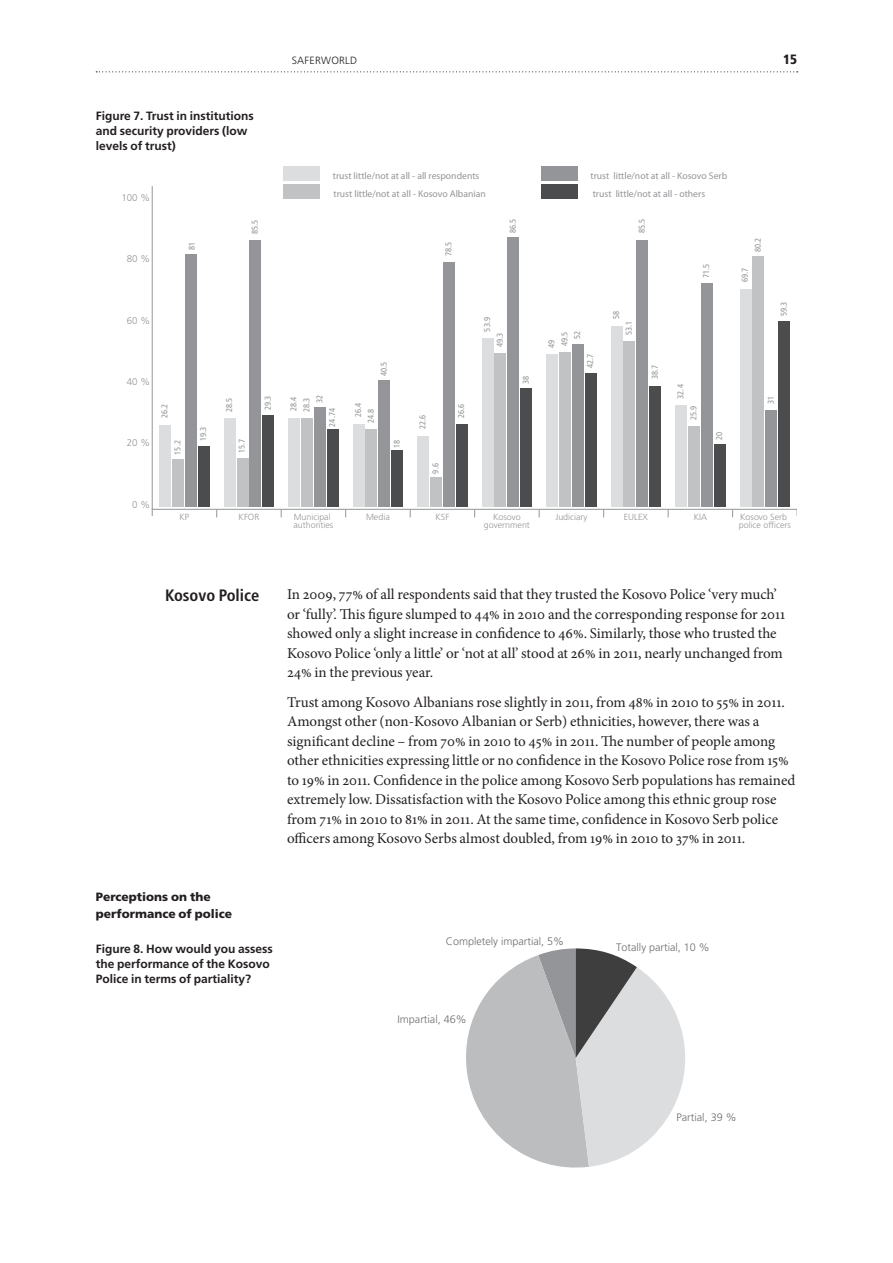
<style>
.page{position:relative;width:893px;height:1263px;background:#fff}
.page>*{position:absolute;margin:0;border:0;box-sizing:border-box;transform-origin:0 0}
.t1{font:700 condensed 16.5px "Frutiger LT Std";color:#231f20}
.t2{font:15px/19.5px "Minion Pro";color:#231f20}
.t3{font:900 condensed 13.5px "Frutiger LT Std";color:#231f20}
.t4{font:700 12px/15px "Frutiger LT Std";color:#231f20}
.t5{font:900 12px/17.2px "Frutiger LT Std";color:#231f20}
.t6{font:300 10.8px "Frutiger LT Std";color:#6c6d70}
.t7{font:300 10.5px "Frutiger LT Std";letter-spacing:.025em;color:#231f20}
.t8{font:9.75px "Myriad Pro";color:#939598}
.t9{font:300 9.75px "Frutiger LT Std";color:#939598}
.t10{font:300 8.85px/8.2px "Frutiger LT Std";color:#939598}
.t11{font:condensed 8.4px "Frutiger LT Std";color:#919396}
</style>
<div class="page">
<svg style="left:96px;top:71px;width:702px;height:1px"></svg>
<hr style="left:152px;top:509px;width:645px;height:1px;background:#939598">
<hr style="left:152px;top:186px;width:1px;height:323px;background:#939598">
<div style="left:283px;top:167px;width:36px;height:14px;background:#dcdddf"></div>
<div style="left:198px;top:446px;width:12px;height:61px;background:#4b4c4d"></div>
<div style="left:262px;top:415px;width:12px;height:92px;background:#4b4c4d"></div>
<div style="left:327px;top:429px;width:12px;height:78px;background:#4b4c4d"></div>
<div style="left:391px;top:450px;width:12px;height:57px;background:#4b4c4d"></div>
<div style="left:456px;top:424px;width:12px;height:83px;background:#4b4c4d"></div>
<div style="left:520px;top:388px;width:12px;height:119px;background:#4b4c4d"></div>
<div style="left:585px;top:373px;width:12px;height:134px;background:#4b4c4d"></div>
<div style="left:649px;top:386px;width:12px;height:121px;background:#4b4c4d"></div>
<div style="left:714px;top:444px;width:11px;height:63px;background:#4b4c4d"></div>
<div style="left:778px;top:322px;width:12px;height:185px;background:#4b4c4d"></div>
<div style="left:283px;top:185px;width:36px;height:14px;background:#c1c2c4"></div>
<div style="left:185px;top:254px;width:12px;height:253px;background:#939598"></div>
<div style="left:250px;top:240px;width:11px;height:267px;background:#939598"></div>
<div style="left:314px;top:407px;width:12px;height:100px;background:#939598"></div>
<div style="left:379px;top:380px;width:11px;height:127px;background:#939598"></div>
<div style="left:443px;top:262px;width:12px;height:245px;background:#939598"></div>
<div style="left:508px;top:237px;width:11px;height:270px;background:#939598"></div>
<div style="left:572px;top:344px;width:12px;height:163px;background:#939598"></div>
<div style="left:636px;top:240px;width:12px;height:267px;background:#939598"></div>
<div style="left:701px;top:283px;width:12px;height:224px;background:#939598"></div>
<div style="left:765px;top:410px;width:12px;height:97px;background:#939598"></div>
<div style="left:541px;top:185px;width:36px;height:14px;background:#4b4c4d"></div>
<div style="left:172px;top:459px;width:12px;height:48px;background:#c1c2c4"></div>
<div style="left:237px;top:458px;width:11px;height:49px;background:#c1c2c4"></div>
<div style="left:301px;top:418px;width:12px;height:89px;background:#c1c2c4"></div>
<div style="left:366px;top:429px;width:11px;height:78px;background:#c1c2c4"></div>
<div style="left:430px;top:477px;width:12px;height:30px;background:#c1c2c4"></div>
<div style="left:495px;top:353px;width:11px;height:154px;background:#c1c2c4"></div>
<div style="left:559px;top:352px;width:12px;height:155px;background:#c1c2c4"></div>
<div style="left:624px;top:341px;width:11px;height:166px;background:#c1c2c4"></div>
<div style="left:688px;top:426px;width:12px;height:81px;background:#c1c2c4"></div>
<div style="left:753px;top:256px;width:11px;height:251px;background:#c1c2c4"></div>
<div style="left:541px;top:167px;width:36px;height:14px;background:#939598"></div>
<div style="left:159px;top:425px;width:12px;height:82px;background:#dcdddf"></div>
<div style="left:224px;top:418px;width:11px;height:89px;background:#dcdddf"></div>
<div style="left:288px;top:418px;width:12px;height:89px;background:#dcdddf"></div>
<div style="left:353px;top:424px;width:11px;height:83px;background:#dcdddf"></div>
<div style="left:417px;top:436px;width:12px;height:71px;background:#dcdddf"></div>
<div style="left:482px;top:338px;width:11px;height:169px;background:#dcdddf"></div>
<div style="left:546px;top:354px;width:12px;height:153px;background:#dcdddf"></div>
<div style="left:611px;top:326px;width:11px;height:181px;background:#dcdddf"></div>
<div style="left:675px;top:405px;width:12px;height:102px;background:#dcdddf"></div>
<div style="left:740px;top:289px;width:11px;height:218px;background:#dcdddf"></div>
<svg style="left:466px;top:948px;width:219px;height:220px"></svg>
<p class="t4" style="left:96px;top:108px;width:160px">Figure 7. Trust in institutions and security providers (low levels of trust)</p>
<p class="t9" style="left:122px;top:192px;width:30px">100 %</p>
<p class="t9" style="left:127px;top:253px;width:25px">80 %</p>
<p class="t9" style="left:127px;top:315px;width:25px">60 %</p>
<p class="t11" style="left:187px;top:250px;width:10px;rotate:-90deg">81</p>
<p class="t11" style="left:250px;top:234px;width:16px;rotate:-90deg">85.5</p>
<p class="t7" style="left:292px;top:54px;width:67px">Saferworld</p>
<p class="t3" style="left:783px;top:51px;width:16px">15</p>
<p class="t8" style="left:333px;top:170px;width:148px">trust little/not at all - all respondents</p>
<p class="t8" style="left:334px;top:188px;width:154px">trust little/not at all - Kosovo Albanian</p>
<p class="t11" style="left:443px;top:256px;width:16px;rotate:-90deg">78.5</p>
<p class="t11" style="left:508px;top:233px;width:16px;rotate:-90deg">86.5</p>
<p class="t8" style="left:591px;top:170px;width:138px">trust little/not at all - Kosovo Serb</p>
<p class="t8" style="left:593px;top:188px;width:114px">trust little/not at all - others</p>
<p class="t11" style="left:637px;top:233px;width:16px;rotate:-90deg">85.5</p>
<p class="t11" style="left:701px;top:278px;width:16px;rotate:-90deg">71.5</p>
<p class="t11" style="left:482px;top:332px;width:16px;rotate:-90deg">53.9</p>
<p class="t11" style="left:572px;top:339px;width:10px;rotate:-90deg">52</p>
<p class="t11" style="left:495px;top:347px;width:16px;rotate:-90deg">49.3</p>
<p class="t11" style="left:560px;top:346px;width:16px;rotate:-90deg">49.5</p>
<p class="t11" style="left:547px;top:348px;width:10px;rotate:-90deg">49</p>
<p class="t11" style="left:611px;top:319px;width:10px;rotate:-90deg">58</p>
<p class="t11" style="left:624px;top:335px;width:16px;rotate:-90deg">53.1</p>
<p class="t11" style="left:753px;top:252px;width:16px;rotate:-90deg">80.2</p>
<p class="t11" style="left:740px;top:282px;width:16px;rotate:-90deg">69.7</p>
<p class="t11" style="left:779px;top:316px;width:16px;rotate:-90deg">59.3</p>
<p class="t9" style="left:127px;top:376px;width:25px">40 %</p>
<p class="t9" style="left:127px;top:437px;width:25px">20 %</p>
<p class="t9" style="left:132px;top:499px;width:19px">0 %</p>
<p class="t11" style="left:379px;top:376px;width:16px;rotate:-90deg">40.5</p>
<p class="t11" style="left:315px;top:403px;width:10px;rotate:-90deg">32</p>
<p class="t11" style="left:263px;top:410px;width:16px;rotate:-90deg">29.3</p>
<p class="t11" style="left:160px;top:418px;width:16px;rotate:-90deg">26.2</p>
<p class="t11" style="left:224px;top:412px;width:16px;rotate:-90deg">28.5</p>
<p class="t11" style="left:289px;top:411px;width:16px;rotate:-90deg">28.4</p>
<p class="t11" style="left:353px;top:417px;width:16px;rotate:-90deg">26.4</p>
<p class="t11" style="left:302px;top:412px;width:16px;rotate:-90deg">28.3</p>
<p class="t11" style="left:327px;top:427px;width:20px;rotate:-90deg">24.74</p>
<p class="t11" style="left:366px;top:423px;width:16px;rotate:-90deg">24.8</p>
<p class="t11" style="left:198px;top:441px;width:16px;rotate:-90deg">19.3</p>
<p class="t11" style="left:173px;top:455px;width:16px;rotate:-90deg">15.2</p>
<p class="t11" style="left:237px;top:453px;width:16px;rotate:-90deg">15.7</p>
<p class="t11" style="left:392px;top:448px;width:10px;rotate:-90deg">18</p>
<p class="t11" style="left:418px;top:429px;width:16px;rotate:-90deg">22.6</p>
<p class="t11" style="left:431px;top:473px;width:12px;rotate:-90deg">9.6</p>
<p class="t11" style="left:456px;top:418px;width:16px;rotate:-90deg">26.6</p>
<p class="t10" style="left:180px;top:513px;width:11px">KP</p>
<p class="t10" style="left:239px;top:513px;width:22px">KFOR</p>
<p class="t10" style="left:294px;top:513px;width:39px">Municipal</p>
<p class="t10" style="left:366px;top:513px;width:25px">Media</p>
<p class="t10" style="left:435px;top:513px;width:15px">KSF</p>
<p class="t10" style="left:293px;top:521px;width:41px">authorities</p>
<p class="t11" style="left:521px;top:384px;width:10px;rotate:-90deg">38</p>
<p class="t11" style="left:585px;top:368px;width:16px;rotate:-90deg">42.7</p>
<p class="t11" style="left:650px;top:379px;width:16px;rotate:-90deg">38.7</p>
<p class="t11" style="left:676px;top:399px;width:16px;rotate:-90deg">32.4</p>
<p class="t11" style="left:689px;top:420px;width:16px;rotate:-90deg">25.9</p>
<p class="t11" style="left:714px;top:440px;width:10px;rotate:-90deg">20</p>
<p class="t11" style="left:766px;top:404px;width:10px;rotate:-90deg">31</p>
<p class="t10" style="left:493px;top:513px;width:29px">Kosovo</p>
<p class="t10" style="left:555px;top:513px;width:34px">Judiciary</p>
<p class="t10" style="left:624px;top:513px;width:26px">EULEX</p>
<p class="t10" style="left:694px;top:513px;width:15px">KIA</p>
<p class="t10" style="left:484px;top:521px;width:48px">government</p>
<p class="t10" style="left:739px;top:513px;width:54px">Kosovo Serb police officers</p>
<p class="t1" style="left:165px;top:585px;width:96px">Kosovo Police</p>
<p class="t2" style="left:287px;top:585px;width:500px">In 2009, 77% of all respondents said that they trusted the Kosovo Police ‘very much’ or ‘fully’. This figure slumped to 44% in 2010 and the corresponding response for 2011 showed only a slight increase in confidence to 46%. Similarly, those who trusted the Kosovo Police ‘only a little’ or ‘not at all’ stood at 26% in 2011, nearly unchanged from 24% in the previous year.</p>
<p class="t2" style="left:287px;top:692px;width:510px">Trust among Kosovo Albanians rose slightly in 2011, from 48% in 2010 to 55% in 2011.<br>Amongst other (non-Kosovo Albanian or Serb) ethnicities, however, there was a significant decline – from 70% in 2010 to 45% in 2011. The number of people among other ethnicities expressing little or no confidence in the Kosovo Police rose from 15% to 19% in 2011. Confidence in the police among Kosovo Serb populations has remained extremely low. Dissatisfaction with the Kosovo Police among this ethnic group rose from 71% in 2010 to 81% in 2011. At the same time, confidence in Kosovo Serb police officers among Kosovo Serbs almost doubled, from 19% in 2010 to 37% in 2011.</p>
<p class="t5" style="left:96px;top:888px;width:138px">Perceptions on the performance of police</p>
<p class="t4" style="left:96px;top:941px;width:179px">Figure 8. How would you assess the performance of the Kosovo<br>Police in terms of partiality?</p>
<p class="t6" style="left:446px;top:935px;width:120px">Completely impartial, 5%</p>
<p class="t6" style="left:398px;top:1013px;width:71px">Impartial, 46%</p>
<p class="t6" style="left:616px;top:941px;width:95px">Totally partial, 10 %</p>
<p class="t6" style="left:676px;top:1111px;width:62px">Partial, 39 %</p>
</div>
